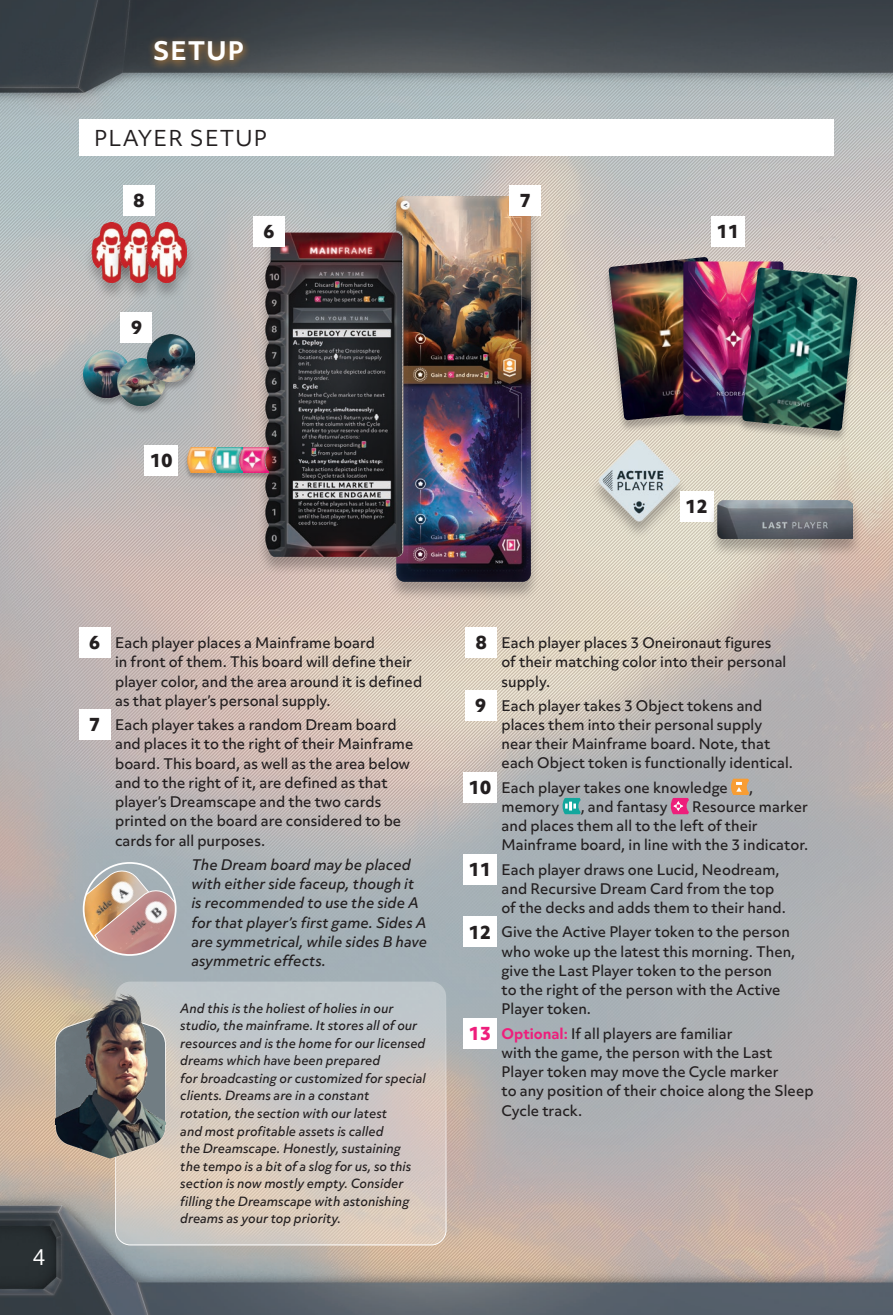
<style>
.page{position:relative;width:893px;height:1315px;background:#fff}
.page>*{position:absolute;margin:0;border:0;box-sizing:border-box;transform-origin:0 0}
.t1{font:700 24.5px "Objektiv Mk 3";letter-spacing:.04em;color:#fff}
.t2{font:21px "Objektiv Mk 3";letter-spacing:.05em;color:#231f20}
.t3{font:21px "Objektiv Mk 3";color:#fff}
.t4{font:800 17.5px "Objektiv Mk 3";color:#231f20}
.t5{font:800 17.5px "Objektiv Mk 3";color:#ee1e7b}
.t6{font:500 14px/19.2px "Objektiv Mk 3";color:#231f20}
.t7{font:italic 500 14px/19.2px "Objektiv Mk 3";color:#231f20}
.t8{font:italic 500 12.25px/17.5px "Objektiv Mk 3";color:#231f20}
.s1{font-weight:700;color:#ee1e7b}
</style>
<div class="page">
<img style="left:0;top:0;width:893px;height:1315px">
<svg style="left:116px;top:981px;width:330px;height:264px;background:#cec8c3"></svg>
<div style="left:115px;top:981px;width:331px;height:264px;border:1px solid #fff;border-radius:15px"></div>
<svg style="left:55px;top:1011px;width:111px;height:149px;background:#72706b"></svg>
<img style="left:56px;top:988px;width:109px;height:136px">
<svg style="left:731px;top:778px;width:18px;height:17px"></svg>
<svg style="left:562px;top:798px;width:19px;height:16px"></svg>
<svg style="left:671px;top:798px;width:18px;height:16px"></svg>
<div style="left:79px;top:627px;width:31px;height:31px;background:#fff"></div>
<div style="left:79px;top:709px;width:31px;height:31px;background:#fff"></div>
<div style="left:465px;top:627px;width:32px;height:31px;background:#fff"></div>
<div style="left:465px;top:690px;width:32px;height:30px;background:#fff"></div>
<div style="left:463px;top:772px;width:34px;height:30px;background:#fff"></div>
<div style="left:463px;top:853px;width:34px;height:31px;background:#fff"></div>
<div style="left:463px;top:916px;width:34px;height:31px;background:#fff"></div>
<div style="left:463px;top:1017px;width:34px;height:31px;background:#fff"></div>
<div style="left:79px;top:119px;width:754px;height:37px;background:#fff"></div>
<div style="left:147px;top:35px;width:104px;height:36px;background:#f89d33;opacity:.75"></div>
<div style="left:590px;top:441px;width:98px;height:98px;background:#231f20;opacity:.3"></div>
<img style="left:598px;top:440px;width:82px;height:81px">
<svg style="left:84px;top:868px;width:92px;height:87px;background:#c2a79c"></svg>
<div style="left:83px;top:862px;width:94px;height:94px;border:2px solid #fff;border-radius:50%"></div>
<div style="left:123px;top:185px;width:31px;height:30px;background:#fff"></div>
<div style="left:121px;top:312px;width:31px;height:30px;background:#fff"></div>
<div style="left:144px;top:444px;width:34px;height:31px;background:#fff"></div>
<div style="left:680px;top:490px;width:33px;height:31px;background:#fff"></div>
<div style="left:711px;top:216px;width:34px;height:30px;background:#fff"></div>
<div style="left:79px;top:351px;width:56px;height:56px;background:#231f20;opacity:.3"></div>
<img style="left:83px;top:350px;width:48px;height:47px">
<div style="left:113px;top:359px;width:56px;height:56px;background:#231f20;opacity:.3"></div>
<img style="left:117px;top:359px;width:48px;height:47px">
<div style="left:143px;top:335px;width:56px;height:56px;background:#231f20;opacity:.3"></div>
<img style="left:147px;top:334px;width:47px;height:48px">
<div style="left:603px;top:258px;width:126px;height:174px;background:#231f20;opacity:.3"></div>
<img style="left:608px;top:257px;width:116px;height:163px">
<div style="left:678px;top:262px;width:111px;height:166px;background:#231f20;opacity:.3"></div>
<img style="left:683px;top:261px;width:100px;height:155px">
<div style="left:737px;top:268px;width:126px;height:174px;background:#231f20;opacity:.3"></div>
<img style="left:742px;top:268px;width:115px;height:163px">
<div style="left:257px;top:234px;width:153px;height:341px;background:#231f20;opacity:.3"></div>
<img style="left:266px;top:233px;width:121px;height:323px">
<div style="left:83px;top:223px;width:58px;height:78px;background:#231f20;opacity:.3"></div>
<img style="left:92px;top:222px;width:27px;height:60px">
<div style="left:110px;top:223px;width:58px;height:78px;background:#231f20;opacity:.3"></div>
<img style="left:119px;top:222px;width:28px;height:60px">
<div style="left:138px;top:223px;width:58px;height:78px;background:#231f20;opacity:.3"></div>
<img style="left:147px;top:222px;width:40px;height:60px">
<div style="left:708px;top:501px;width:154px;height:57px;background:#231f20;opacity:.3"></div>
<img style="left:718px;top:501px;width:135px;height:37px">
<div style="left:387px;top:196px;width:153px;height:405px;background:#231f20;opacity:.3"></div>
<img style="left:396px;top:196px;width:135px;height:386px">
<div style="left:237px;top:448px;width:35px;height:32px;background:#231f20;opacity:.3"></div>
<img style="left:242px;top:447px;width:27px;height:26px">
<div style="left:210px;top:448px;width:35px;height:32px;background:#231f20;opacity:.3"></div>
<img style="left:216px;top:447px;width:26px;height:26px">
<div style="left:184px;top:448px;width:35px;height:32px;background:#231f20;opacity:.3"></div>
<img style="left:187px;top:447px;width:29px;height:26px">
<div style="left:253px;top:216px;width:31px;height:30px;background:#fff"></div>
<div style="left:509px;top:185px;width:32px;height:31px;background:#fff"></div>
<h1 class="t1" style="left:153px;top:33px;width:93px">SETUP</h1>
<h2 class="t2" style="left:94px;top:123px;width:174px">PLAYER SETUP</h2>
<p class="t4" style="left:133px;top:187px;width:13px">8</p>
<p class="t4" style="left:519px;top:188px;width:13px">7</p>
<p class="t4" style="left:131px;top:314px;width:13px">9</p>
<p class="t4" style="left:150px;top:447px;width:24px">10</p>
<p class="t4" style="left:263px;top:219px;width:13px">6</p>
<p class="t4" style="left:717px;top:219px;width:24px">11</p>
<p class="t4" style="left:685px;top:493px;width:24px">12</p>
<h2 class="t3" style="left:33px;top:1242px;width:15px">4</h2>
<p class="t4" style="left:89px;top:630px;width:13px">6</p>
<p class="t4" style="left:89px;top:712px;width:13px">7</p>
<p class="t6" style="left:115px;top:633px;width:309px">Each player places a Mainframe board<br>in front of them. This board will define their player color, and the area around it is defined as that player’s personal supply.</p>
<p class="t6" style="left:115px;top:715px;width:300px">Each player takes a random Dream board and places it to the right of their Mainframe board. This board, as well as the area below and to the right of it, are defined as that player’s Dreamscape and the two cards printed on the board are considered to be cards for all purposes.</p>
<p class="t7" style="left:191px;top:854px;width:237px">The Dream board may be placed with either side faceup, though it is recommended to use the side A for that player’s first game. Sides A are symmetrical, while sides B have asymmetric effects.</p>
<p class="t8" style="left:180px;top:999px;width:247px">And this is the holiest of holies in our studio, the mainframe. It stores all of our resources and is the home for our licensed dreams which have been prepared<br>for broadcasting or customized for special clients. Dreams are in a constant<br>rotation, the section with our latest<br>and most profitable assets is called<br>the Dreamscape. Honestly, sustaining<br>the tempo is a bit of a slog for us, so this section is now mostly empty. Consider filling the Dreamscape with astonishing dreams as your top priority.</p>
<p class="t4" style="left:475px;top:630px;width:13px">8</p>
<p class="t4" style="left:475px;top:692px;width:13px">9</p>
<p class="t4" style="left:469px;top:774px;width:24px">10</p>
<p class="t4" style="left:469px;top:856px;width:24px">11</p>
<p class="t4" style="left:469px;top:919px;width:24px">12</p>
<p class="t5" style="left:469px;top:1020px;width:24px">13</p>
<p class="t6" style="left:502px;top:633px;width:286px">Each player places 3 Oneironaut figures of their matching color into their personal supply.</p>
<p class="t6" style="left:502px;top:695px;width:293px">Each player takes 3 Object tokens and places them into their personal supply near their Mainframe board. Note, that each Object token is functionally identical.</p>
<p class="t6" style="left:502px;top:777px;width:228px">Each player takes one knowledge</p>
<p class="t6" style="left:749px;top:777px;width:6px">,</p>
<p class="t6" style="left:502px;top:797px;width:59px">memory</p>
<p class="t6" style="left:581px;top:797px;width:88px">, and fantasy</p>
<p class="t6" style="left:502px;top:797px;width:308px;text-indent:191px">Resource marker and places them all to the left of their<br>Mainframe board, in line with the 3 indicator.</p>
<p class="t6" style="left:502px;top:859px;width:286px">Each player draws one Lucid, Neodream, and Recursive Dream Card from the top of the decks and adds them to their hand.</p>
<p class="t6" style="left:502px;top:922px;width:295px">Give the Active Player token to the person who woke up the latest this morning. Then, give the Last Player token to the person<br>to the right of the person with the Active Player token.</p>
<p class="t6" style="left:502px;top:1023px;width:314px"><span class="s1">Optional:</span> If all players are familiar<br>with the game, the person with the Last Player token may move the Cycle marker<br>to any position of their choice along the Sleep Cycle track.</p>
</div>
